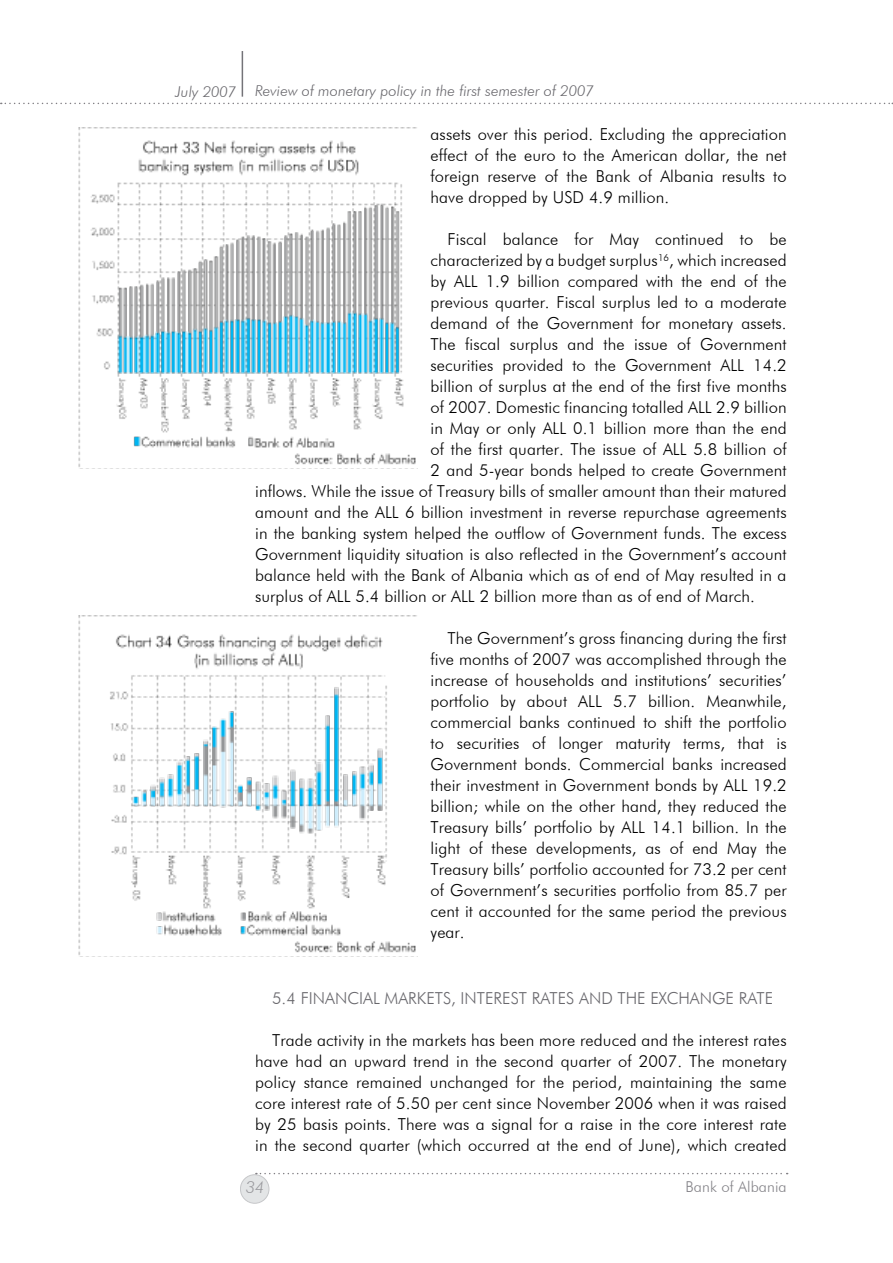
<style>
.page{position:relative;width:893px;height:1263px;background:#fff}
.page>*{position:absolute;margin:0;border:0;box-sizing:border-box;transform-origin:0 0}
.t1{font:300 16.5px/21px "Futura BT";letter-spacing:.005em;color:#000;text-align:justify}
.t2{font:300 16.5px "Futura BT";color:#68676c}
.t3{font:italic 300 16.5px "Futura BT";color:#97979b}
.t4{font:italic 300 15px "Futura BT";color:#68676c}
.t5{font:300 15px "Futura BT";letter-spacing:.005em;color:#858489}
</style>
<div class="page">
<hr style="left:242px;top:51px;width:1px;height:46px;background:#747378">
<div style="left:240px;top:1175px;width:29px;height:28px;background:#e3e5e6;border-radius:50%"></div>
<div style="left:240px;top:1174px;width:29px;height:29px;border:1px solid #adafb2;border-radius:50%"></div>
<svg style="left:256px;top:1173px;width:532px;height:1px"></svg>
<svg style="left:1px;top:103px;width:892px;height:1px"></svg>
<img style="left:78px;top:128px;width:339px;height:339px">
<img style="left:78px;top:615px;width:339px;height:340px">
<p class="t4" style="left:175px;top:82px;width:63px">July 2007</p>
<p class="t4" style="left:255px;top:82px;width:340px">Review of monetary policy in the first semester of 2007</p>
<p class="t1" style="left:431px;top:124px;width:358px">assets over this period. Excluding the appreciation effect of the euro to the American dollar, the net foreign reserve of the Bank of Albania results to have dropped by USD 4.9 million.</p>
<p class="t1" style="left:448px;top:229px;width:340px">Fiscal balance for May continued to be</p>
<p class="t1" style="left:431px;top:250px;width:358px">characterized by a budget surplus<sup>16</sup>, which increased</p>
<p class="t1" style="left:431px;top:271px;width:357px">by ALL 1.9 billion compared with the end of the</p>
<p class="t1" style="left:431px;top:292px;width:358px">previous quarter. Fiscal surplus led to a moderate</p>
<p class="t1" style="left:431px;top:313px;width:358px">demand of the Government for monetary assets.</p>
<p class="t1" style="left:431px;top:334px;width:358px">The fiscal surplus and the issue of Government</p>
<p class="t1" style="left:431px;top:355px;width:358px">securities provided to the Government ALL 14.2</p>
<p class="t1" style="left:431px;top:376px;width:358px">billion of surplus at the end of the first five months</p>
<p class="t1" style="left:431px;top:397px;width:358px">of 2007. Domestic financing totalled ALL 2.9 billion</p>
<p class="t1" style="left:431px;top:418px;width:358px">in May or only ALL 0.1 billion more than the end</p>
<p class="t1" style="left:431px;top:439px;width:358px">of the first quarter. The issue of ALL 5.8 billion of</p>
<p class="t1" style="left:431px;top:460px;width:358px">2 and 5-year bonds helped to create Government</p>
<p class="t1" style="left:255px;top:481px;width:533px">inflows. While the issue of Treasury bills of smaller amount than their matured</p>
<p class="t1" style="left:255px;top:502px;width:533px">amount and the ALL 6 billion investment in reverse repurchase agreements</p>
<p class="t1" style="left:255px;top:523px;width:533px">in the banking system helped the outflow of Government funds. The excess</p>
<p class="t1" style="left:255px;top:544px;width:533px">Government liquidity situation is also reflected in the Government’s account</p>
<p class="t1" style="left:255px;top:565px;width:533px">balance held with the Bank of Albania which as of end of May resulted in a</p>
<p class="t1" style="left:255px;top:586px;width:501px">surplus of ALL 5.4 billion or ALL 2 billion more than as of end of March.</p>
<p class="t1" style="left:431px;top:628px;width:358px;text-indent:17px">The Government’s gross financing during the first five months of 2007 was accomplished through the increase of households and institutions’ securities’ portfolio by about ALL 5.7 billion. Meanwhile, commercial banks continued to shift the portfolio to securities of longer maturity terms, that is Government bonds. Commercial banks increased their investment in Government bonds by ALL 19.2 billion; while on the other hand, they reduced the Treasury bills’ portfolio by ALL 14.1 billion. I n the light of these developments, as of end May the Treasury bills’ portfolio accounted for 73.2 per cent of Government’s securities portfolio from 85.7 per cent it accounted for the same period the previous year.</p>
<p class="t2" style="left:272px;top:988px;width:502px">5.4 FINAN CIAL MARKETS, INTEREST RATES AN D THE EXCHAN GE RATE</p>
<p class="t1" style="left:255px;top:1030px;width:533px;text-indent:17px">Trade activity in the markets has been more reduced and the interest rates have had an upward trend in the second quarter of 2007. The monetary policy stance remained unchanged for the period, maintaining the same core interest rate of 5.50 per cent since N ovember 2006 when it was raised by 25 basis points. There was a signal for a raise in the core interest rate in the second quarter (which occurred at the end of June), which created</p>
<p class="t3" style="left:246px;top:1177px;width:10px">34</p>
<p class="t5" style="left:686px;top:1177px;width:103px">Bank of Albania</p>
</div>
